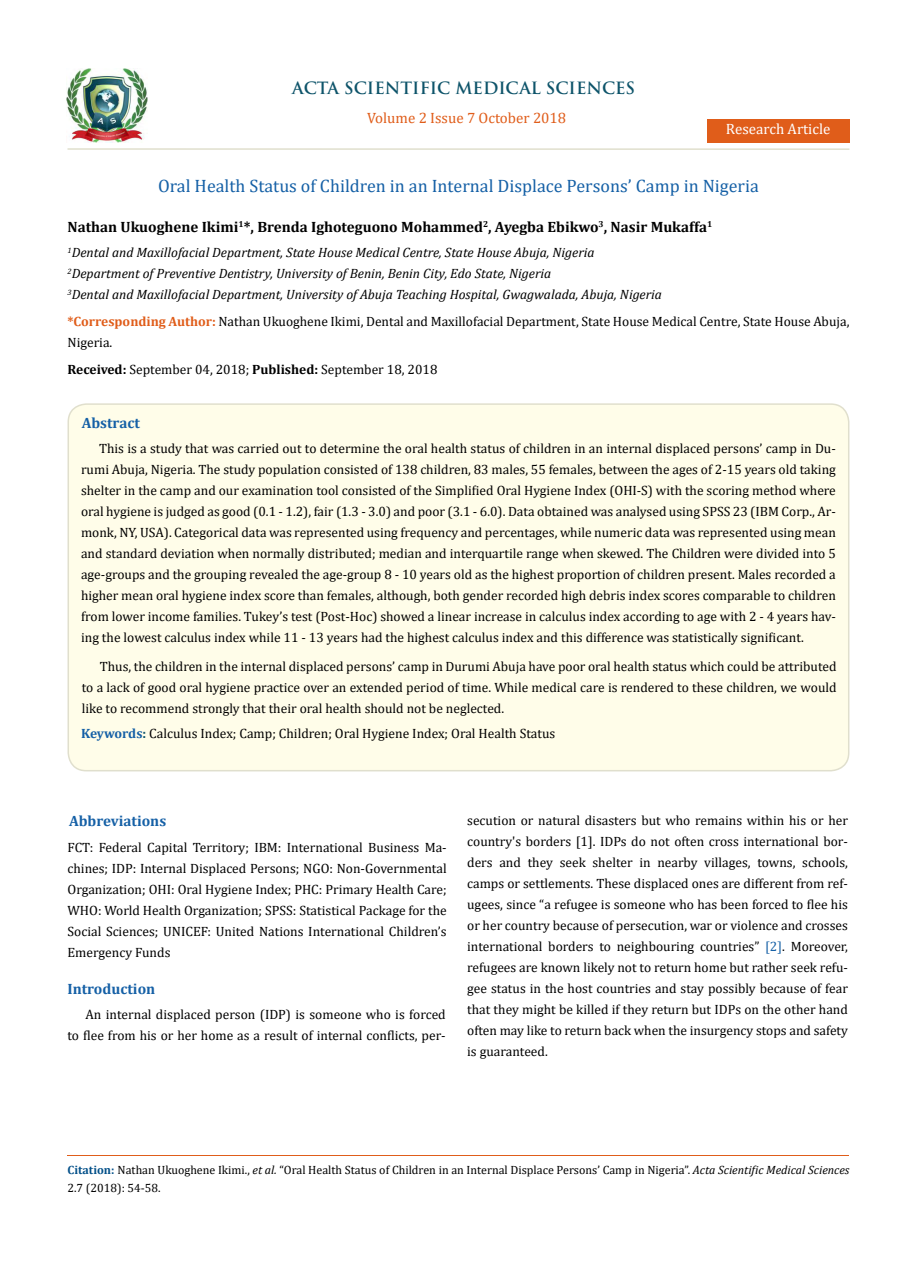
<style>
.page{position:relative;width:917px;height:1262px;background:#fff}
.page>*{position:absolute;margin:0;border:0;box-sizing:border-box;transform-origin:0 0}
.t1{font:18px "Cambria";color:#1560a6}
.t2{font:700 16.5px "Trajan Pro";color:#0e546a}
.t3{font:700 15px "Cambria";color:#000}
.t4{font:700 15px "Cambria";color:#1560a6}
.t5{font:15px "Cambria";color:#e05d1a}
.t6{font:15px "Cambria";color:#fff}
.t7{font:13.5px/21px "Cambria";color:#000;text-align:justify}
.t8{font:italic 13.5px/21px "Cambria";color:#000}
.t9{font:12px/18px "Cambria";color:#000}
.s1{font-weight:700;color:#e05d1a}
.s2{font-weight:700}
.s3{font-weight:700;color:#1560a6}
.s4{font-weight:700;color:#0e546a}
.s5{color:#1560a6}
.s6{font-weight:700;color:#035089}
.s7{font-style:italic}
</style>
<div class="page">
<img style="left:67px;top:68px;width:80px;height:74px">
<div style="left:707px;top:119px;width:142px;height:23px;background:#e05d1a"></div>
<div style="left:68px;top:404px;width:780px;height:366px;background:#fffde9;border-radius:18px"></div>
<div style="left:67px;top:403px;width:782px;height:368px;border:2px solid #e0dfcd;border-radius:18px"></div>
<hr style="left:67px;top:1155px;width:782px;height:1px;background:#e05d1a">
<hr style="left:67px;top:148px;width:782px;height:2px;background:#e0dfcd">
<p class="t2" style="left:292px;top:77px;width:344px">ACTA SCIENTIFIC MEDICAL SCIENCES</p>
<p class="t5" style="left:367px;top:109px;width:200px">Volume 2 Issue 7 October 2018</p>
<p class="t6" style="left:726px;top:120px;width:106px">Research Article</p>
<h1 class="t1" style="left:158px;top:175px;width:602px">Oral Health Status of Children in an Internal Displace Persons’ Camp in Nigeria</h1>
<p class="t3" style="left:67px;top:216px;width:646px">Nathan Ukuoghene Ikimi<sup>1</sup>*, Brenda Ighoteguono Mohammed<sup>2</sup>, Ayegba Ebikwo<sup>3</sup>, Nasir Mukaffa<sup>1</sup></p>
<p class="t8" style="left:67px;top:241px;width:596px"><sup>1</sup>Dental and Maxillofacial Department, State House Medical Centre, State House Abuja, Nigeria<br><sup>2</sup>Department of Preventive Dentistry, University of Benin, Benin City, Edo State, Nigeria<br><sup>3</sup>Dental and Maxillofacial Department, University of Abuja Teaching Hospital, Gwagwalada, Abuja, Nigeria</p>
<p class="t7" style="left:67px;top:311px;width:783px"><span class="s1">*Corresponding Author:</span> Nathan Ukuoghene Ikimi, Dental and Maxillofacial Department, State House Medical Centre, State House Abuja,<br>Nigeria.</p>
<p class="t7" style="left:67px;top:359px;width:371px"><span class="s2">Received:</span> September 04, 2018; <span class="s2">Published:</span> September 18, 2018</p>
<p class="t4" style="left:82px;top:412px;width:60px">Abstract</p>
<p class="t7" style="left:81px;top:438px;width:756px;text-indent:18px">This is a study that was carried out to determine the oral health status of children in an internal displaced persons’ camp in Du&shy;rumi Abuja, Nigeria. The study population consisted of 138 children, 83 males, 55 females, between the ages of 2-15 years old taking shelter in the camp and our examination tool consisted of the Simplified Oral Hygiene Index (OHI-S) with the scoring method where oral hygiene is judged as good (0.1 - 1.2), fair (1.3 - 3.0) and poor (3.1 - 6.0). Data obtained was analysed using SPSS 23 (IBM Corp., Ar&shy;monk, NY, USA). Categorical data was represented using frequency and percentages, while numeric data was represented using mean and standard deviation when normally distributed; median and interquartile range when skewed. The Children were divided into 5 age-groups and the grouping revealed the age-group 8 - 10 years old as the highest proportion of children present. Males recorded a higher mean oral hygiene index score than females, although, both gender recorded high debris index scores comparable to children from lower income families. Tukey’s test (Post-Hoc) showed a linear increase in calculus index according to age with 2 - 4 years hav&shy;ing the lowest calculus index while 11 - 13 years had the highest calculus index and this difference was statistically significant.</p>
<p class="t7" style="left:82px;top:656px;width:756px;text-indent:18px">Thus, the children in the internal displaced persons’ camp in Durumi Abuja have poor oral health status which could be attributed to a lack of good oral hygiene practice over an extended period of time. While medical care is rendered to these children, we would like to recommend strongly that their oral health should not be neglected.</p>
<p class="t7" style="left:81px;top:723px;width:476px"><span class="s3">Keywords</span><span class="s4">:</span> Calculus Index; Camp; Children; Oral Hygiene Index; Oral Health Status</p>
<p class="t4" style="left:69px;top:810px;width:99px">Abbreviations</p>
<p class="t7" style="left:67px;top:837px;width:381px">FCT: Federal Capital Territory; IBM: International Business Ma&shy;chines; IDP: Internal Displaced Persons; NGO: Non-Governmental Organization; OHI: Oral Hygiene Index; PHC: Primary Health Care; WHO: World Health Organization; SPSS: Statistical Package for the Social Sciences; UNICEF: United Nations International Children’s Emergency Funds</p>
<p class="t4" style="left:67px;top:978px;width:89px">Introduction</p>
<p class="t7" style="left:68px;top:1003px;width:380px;text-align:right">An internal displaced person (IDP) is someone who is forced<br>to flee from his or her home as a result of internal conflicts, per-</p>
<p class="t7" style="left:467px;top:810px;width:382px">secution or natural disasters but who remains within his or her country's borders [1]. IDPs do not often cross international bor&shy;ders and they seek shelter in nearby villages, towns, schools, camps or settlements. These displaced ones are different from ref&shy;ugees, since “a refugee is someone who has been forced to flee his or her country because of persecution, war or violence and crosses international borders to neighbouring countries” <span class="s5">[2]</span>. Moreover, refugees are known likely not to return home but rather seek refu&shy;gee status in the host countries and stay possibly because of fear that they might be killed if they return but IDPs on the other hand often may like to return back when the insurgency stops and safety is guaranteed.</p>
<p class="t9" style="left:67px;top:1161px;width:783px"><span class="s6">Citation:</span> Nathan Ukuoghene Ikimi., <span class="s7">et al.</span> “Oral Health Status of Children in an Internal Displace Persons’ Camp in Nigeria”. <span class="s7">Acta Scientific Medical Sciences<br></span>2.7 (2018): 54-58.</p>
</div>
